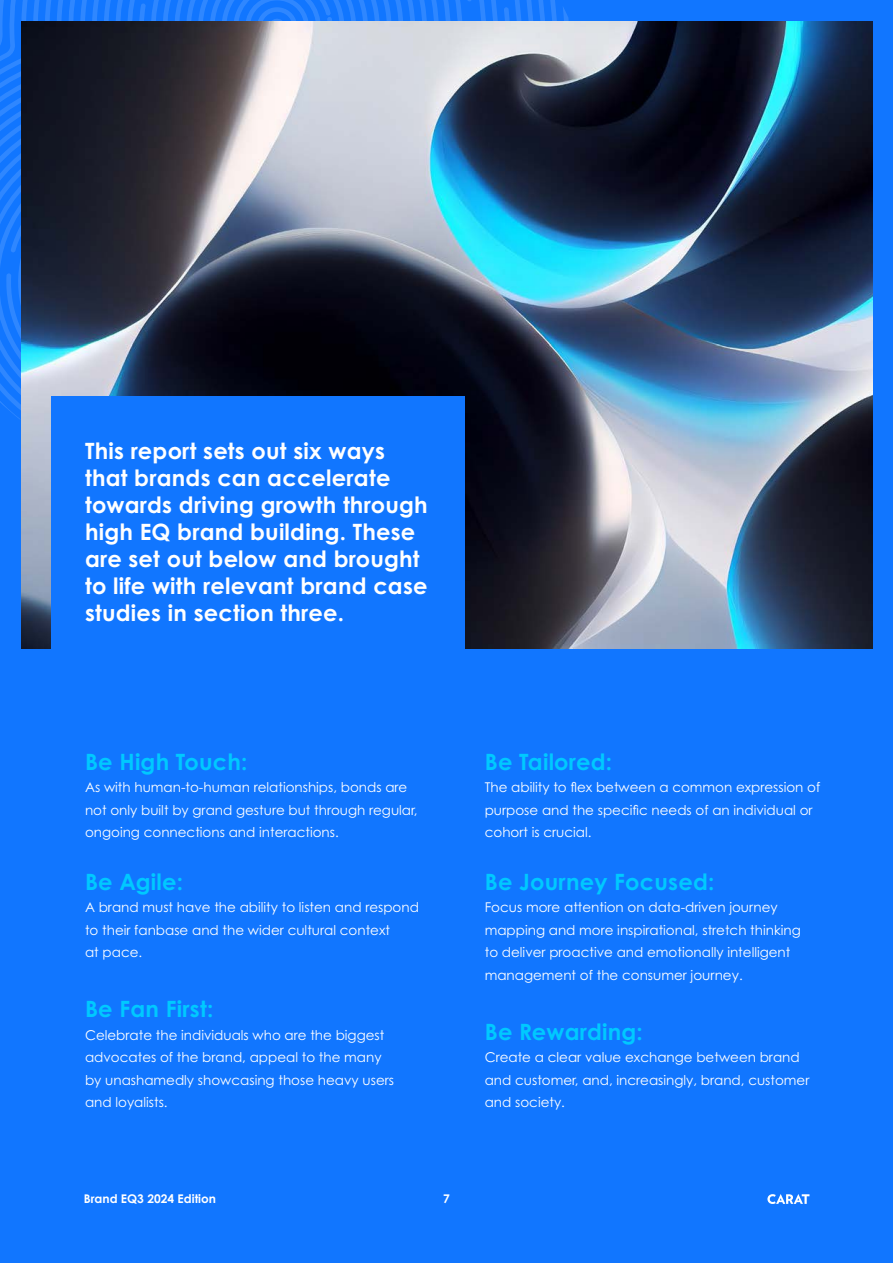
<style>
.page{position:relative;width:893px;height:1263px;background:#1176ff}
.page>*{position:absolute;margin:0;border:0;box-sizing:border-box;transform-origin:0 0}
.t1{font:700 22.5px/27px "Century Gothic Pro";letter-spacing:.01em;color:#fff}
.t2{font:700 22.5px "Century Gothic Pro";letter-spacing:.01em;color:#00c9ff}
.t3{font:13.5px/22.5px "Century Gothic Pro";color:#fff}
.t4{font:700 12px "Century Gothic Pro";color:#fff}
</style>
<div class="page">
<svg style="left:767px;top:1194px;width:42px;height:10px"></svg>
<svg style="left:0;top:0;width:598px;height:419px"></svg>
<img style="left:21px;top:22px;width:851px;height:626px">
<div style="left:51px;top:397px;width:414px;height:253px;background:#1176ff"></div>
<p class="t1" style="left:85px;top:437px;width:344px">This report sets out six ways that brands can accelerate towards driving growth through high EQ brand building. These are set out below and brought to life with relevant brand case studies in section three.</p>
<p class="t2" style="left:85px;top:747px;width:164px">Be High Touch:</p>
<p class="t3" style="left:85px;top:776px;width:334px">As with human-to-human relationships, bonds are not only built by grand gesture but through regular, ongoing connections and interactions.</p>
<p class="t2" style="left:85px;top:867px;width:99px">Be Agile:</p>
<p class="t3" style="left:85px;top:896px;width:335px">A brand must have the ability to listen and respond to their fanbase and the wider cultural context<br>at pace.</p>
<p class="t2" style="left:85px;top:995px;width:130px">Be Fan First:</p>
<p class="t3" style="left:85px;top:1023px;width:311px">Celebrate the individuals who are the biggest advocates of the brand, appeal to the many by unashamedly showcasing those heavy users and loyalists.</p>
<p class="t4" style="left:84px;top:1191px;width:134px">Brand EQ3 2024 Edition</p>
<p class="t4" style="left:443px;top:1191px;width:8px">7</p>
<p class="t2" style="left:485px;top:747px;width:129px">Be Tailored:</p>
<p class="t3" style="left:485px;top:776px;width:337px">The ability to flex between a common expression of purpose and the specific needs of an individual or cohort is crucial.</p>
<p class="t2" style="left:485px;top:867px;width:231px">Be Journey Focused:</p>
<p class="t3" style="left:485px;top:896px;width:318px">Focus more attention on data-driven journey mapping and more inspirational, stretch thinking to deliver proactive and emotionally intelligent management of the consumer journey.</p>
<p class="t2" style="left:485px;top:1017px;width:160px">Be Rewarding:</p>
<p class="t3" style="left:485px;top:1046px;width:326px">Create a clear value exchange between brand and customer, and, increasingly, brand, customer and society.</p>
</div>
